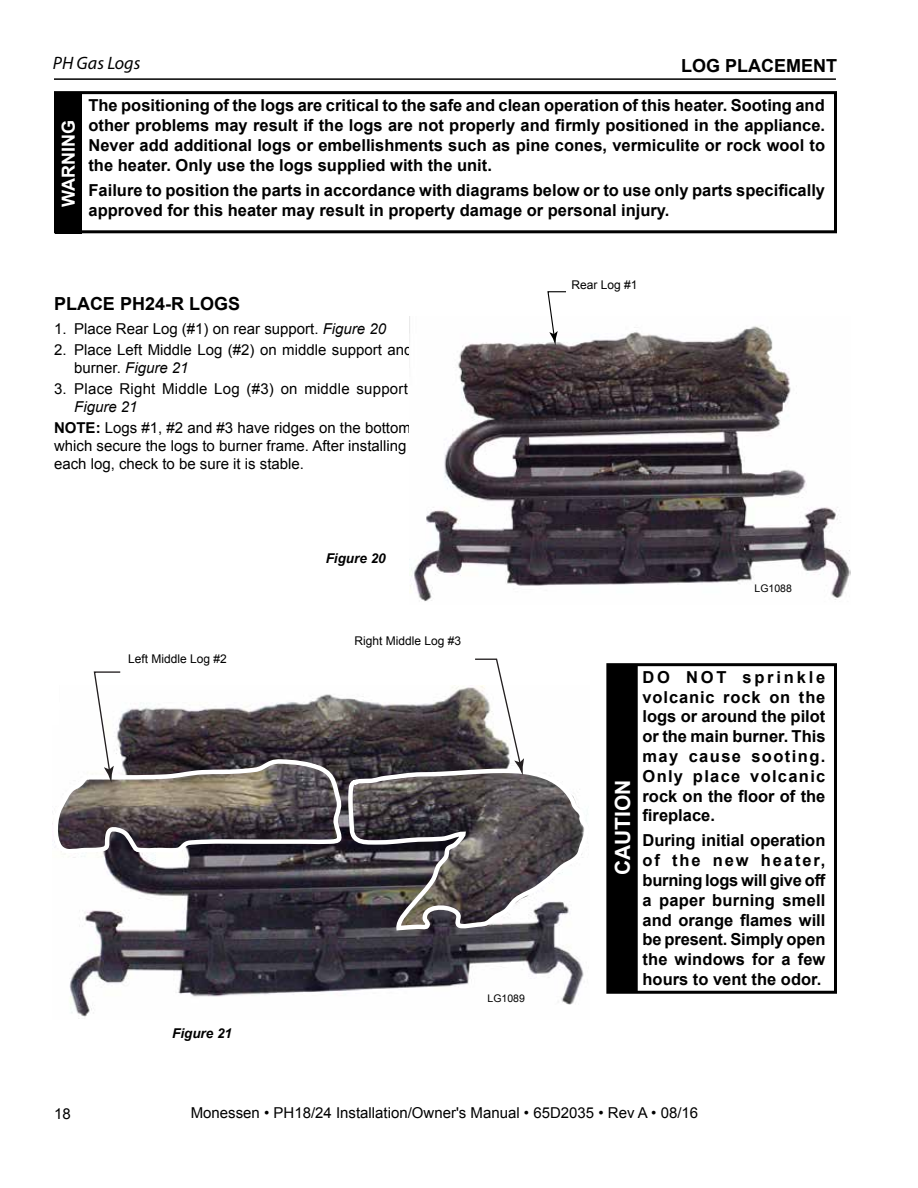
<style>
.page{position:relative;width:918px;height:1188px;background:#fff}
.page>*{position:absolute;margin:0;border:0;box-sizing:border-box;transform-origin:0 0}
.t1{font:21.45px "Myriad";color:#000}
.t2{font:700 21px "Arial";color:#fff}
.t3{font:700 18px "Arial";color:#000}
.t4{font:italic 18px "Myriad Pro";color:#000}
.t5{font:700 18px "Arial";color:#fff}
.t6{font:700 16.5px/19.8px "Arial";color:#000;text-align:justify}
.t7{font:15px/18px "Arial";color:#000}
.t8{font:italic 700 13.5px "Arial";color:#000}
.t9{font:12px "Arial";color:#000}
.t10{font:10.5px "Arial";color:#000}
.s1{font-style:italic}
.s2{font-weight:700}
</style>
<div class="page">
<hr style="left:54px;top:78px;width:782px;height:2px;background:#000">
<div style="left:54px;top:91px;width:783px;height:142px;border:3px solid #000"></div>
<div style="left:55px;top:93px;width:27px;height:140px;background:#000"></div>
<img style="left:409px;top:317px;width:441px;height:284px">
<svg style="left:547px;top:291px;width:20px;height:54px"></svg>
<img style="left:69px;top:934px;width:515px;height:85px">
<svg style="left:52px;top:658px;width:535px;height:276px"></svg>
<div style="left:606px;top:663px;width:231px;height:331px;border:3px solid #000"></div>
<div style="left:608px;top:665px;width:29px;height:326px;background:#000"></div>
<div style="left:607px;top:664px;width:31px;height:327px;border:2px solid #000"></div>
<p class="t4" style="left:53px;top:52px;width:89px">PH Gas Logs</p>
<p class="t3" style="left:681px;top:54px;width:158px">LOG PLACEMENT</p>
<p class="t5" style="left:56px;top:207px;width:88px;rotate:-90deg">WARNING</p>
<p class="t6" style="left:88px;top:96px;width:738px">The positioning of the logs are critical to the safe and clean operation of this heater. Sooting and other problems may result if the logs are not properly and firmly positioned in the appliance.<br>Never add additional logs or embellishments such as pine cones, vermiculite or rock wool to the heater. Only use the logs supplied with the unit.</p>
<p class="t6" style="left:88px;top:181px;width:738px">Failure to position the parts in accordance with diagrams below or to use only parts specifically approved for this heater may result in property damage or personal injury.</p>
<p class="t9" style="left:572px;top:277px;width:68px">Rear Log #1</p>
<p class="t3" style="left:54px;top:292px;width:188px">PLACE PH24-R LOGS</p>
<p class="t7" style="left:54px;top:319px;width:334px">1. Place Rear Log (#1) on rear support. <span class="s1">Figure 20</span></p>
<p class="t7" style="left:74px;top:341px;width:340px;text-indent:-20px">2. Place Left Middle Log (#2) on middle support and burner. <span class="s1">Figure 21</span></p>
<p class="t7" style="left:54px;top:380px;width:360px">3. Place Right Middle Log (#3) on middle support.</p>
<p class="t7" style="left:54px;top:396px;width:358px;line-height:21.3px;text-indent:20px"><span class="s1">Figure 21<br></span><span class="s2">NOTE:</span> Logs #1, #2 and #3 have ridges on the bottom</p>
<p class="t7" style="left:54px;top:437px;width:354px">which secure the logs to burner frame. After installing each log, check to be sure it is stable.</p>
<p class="t7" style="left:54px;top:1105px;width:18px">18</p>
<p class="t9" style="left:128px;top:651px;width:100px">Left Middle Log #2</p>
<p class="t8" style="left:172px;top:1024px;width:62px">Figure 21</p>
<p class="t8" style="left:326px;top:550px;width:62px">Figure 20</p>
<p class="t9" style="left:354px;top:633px;width:108px">Right Middle Log #3</p>
<p class="t10" style="left:488px;top:991px;width:39px">LG1089</p>
<p class="t10" style="left:754px;top:581px;width:39px">LG1088</p>
<p class="t2" style="left:609px;top:875px;width:97px;rotate:-90deg">CAUTION</p>
<p class="t6" style="left:643px;top:668px;width:184px">DO NOT sprinkle volcanic rock on the logs or around the pilot or the main burner. This may cause sooting.<br>Only place volcanic rock on the floor of the fireplace.</p>
<p class="t6" style="left:643px;top:831px;width:184px">During initial operation of the new heater, burning logs will give off a paper burning smell and orange flames will be present. Simply open the windows for a few hours to vent the odor.</p>
<h1 class="t1" style="left:228px;top:1104px;width:122px">PH24 logs 2 3</h1>
<p class="t7" style="left:191px;top:1104px;width:509px">Monessen • PH18/24 Installation/Owner's Manual • 65D2035 • Rev A • 08/16</p>
</div>
